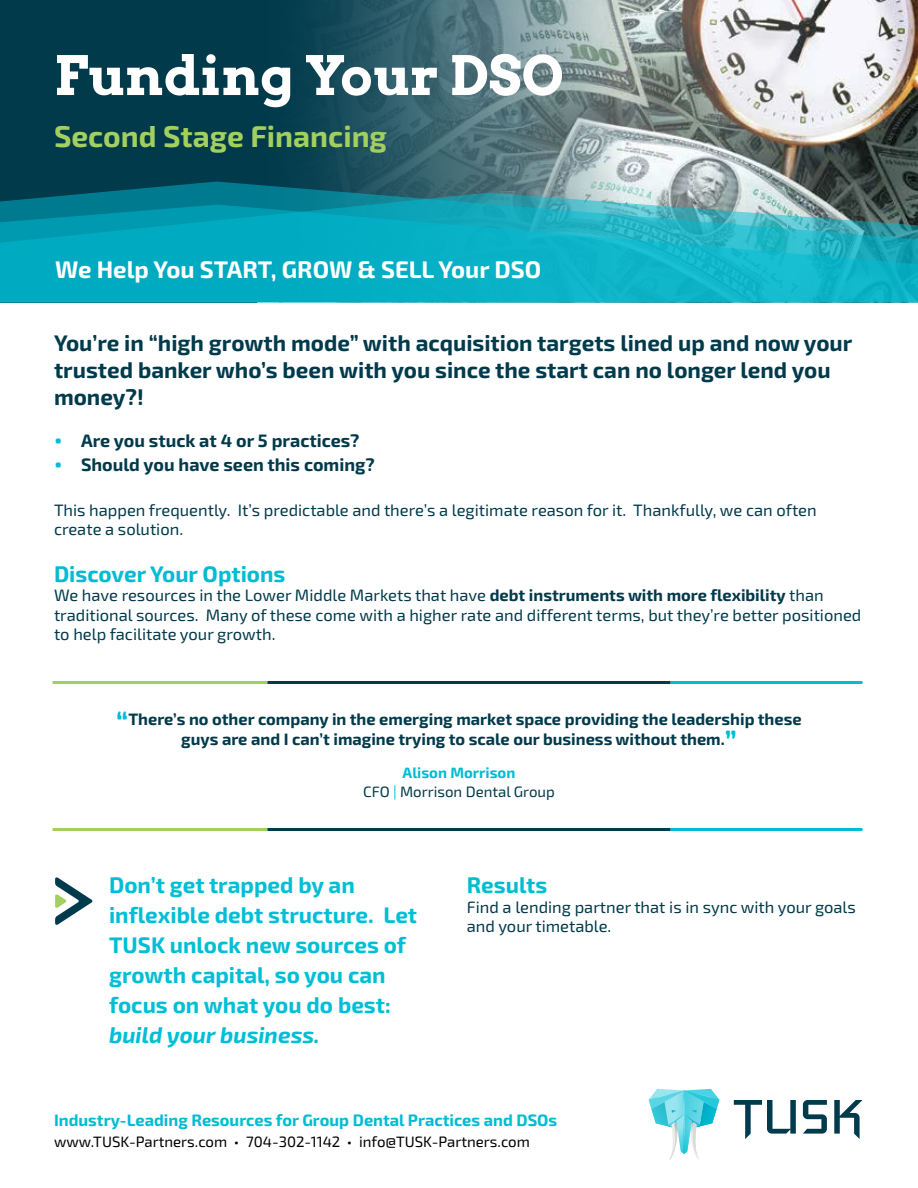
<style>
.page{position:relative;width:918px;height:1188px;background:#fff}
.page>*{position:absolute;margin:0;border:0;box-sizing:border-box;transform-origin:0 0}
.t1{font:700 54px "Arvo";color:#fff}
.t2{font:700 30px "Exo 2";color:#a3cf60}
.t3{font:700 24px "Exo 2";color:#fff}
.t4{font:700 22.5px/27px "Exo 2";color:#003a4b}
.t5{font:700 22.5px/30px "Exo 2";color:#00bed6}
.t6{font:700 22.5px "Exo 2";color:#00bcd3}
.t7{font:italic 700 22.5px "Exo 2";color:#00bed6}
.t8{font:700 18px "Exo 2";color:#003a4b}
.t9{font:16.5px/19.5px "Exo 2";color:#003a4b}
.t10{font:700 16.5px/19.5px "Exo 2";color:#003a4b;text-align:center}
.t11{font:700 16.5px "Exo 2";color:#00bcd3}
.t12{font:15px "Exo 2";color:#000}
.t13{font:15px/19.5px "Exo 2";color:#003a4b;text-align:center}
.s1{font-size:22.5px;color:#00bcd3}
.s2{font-weight:700}
.s3{font-size:30px;color:#00bcd3}
.s4{font-weight:700;color:#00bcd3}
.s5{color:#00bcd3}
</style>
<div class="page">
<svg style="left:734px;top:1100px;width:62px;height:39px"></svg>
<svg style="left:803px;top:1100px;width:24px;height:34px"></svg>
<svg style="left:834px;top:1100px;width:29px;height:39px"></svg>
<svg style="left:649px;top:1089px;width:70px;height:70px"></svg>
<img style="left:622px;top:0;width:296px;height:182px">
<svg style="left:257px;top:0;width:365px;height:182px;background:#466d77"></svg>
<div style="left:0;top:0;width:257px;height:302px;background:#003a4b"></div>
<svg style="left:0;top:182px;width:918px;height:23px;background:#44818b"></svg>
<svg style="left:0;top:205px;width:918px;height:97px;background:#10abbf"></svg>
<hr style="left:670px;top:681px;width:193px;height:3px;background:#00bcd3">
<hr style="left:267px;top:681px;width:403px;height:3px;background:#003b4d">
<hr style="left:53px;top:681px;width:214px;height:3px;background:#a3cf60">
<hr style="left:670px;top:828px;width:193px;height:3px;background:#00bcd3">
<hr style="left:267px;top:828px;width:403px;height:3px;background:#003b4d">
<hr style="left:53px;top:828px;width:214px;height:3px;background:#a3cf60">
<svg style="left:55px;top:877px;width:38px;height:48px"></svg>
<h1 class="t1" style="left:54px;top:42px;width:512px">Funding Your DSO</h1>
<h2 class="t2" style="left:54px;top:118px;width:335px">Second Stage Financing</h2>
<h3 class="t3" style="left:55px;top:255px;width:487px">We Help You START, GROW &amp; SELL Your DSO</h3>
<h3 class="t4" style="left:54px;top:330px;width:800px">You’re in “high growth mode” with acquisition targets lined up and now your trusted banker who’s been with you since the start can no longer lend you money?!</h3>
<p class="t8" style="left:54px;top:429px;width:307px"><span class="s1">•</span> Are you stuck at 4 or 5 practices?</p>
<p class="t8" style="left:54px;top:453px;width:322px"><span class="s1">•</span> Should you have seen this coming?</p>
<p class="t9" style="left:54px;top:500px;width:764px">This happen frequently. It’s predictable and there’s a legitimate reason for it. Thankfully, we can often create a solution.</p>
<h3 class="t6" style="left:54px;top:560px;width:233px">Discover Your Options</h3>
<p class="t9" style="left:54px;top:586px;width:809px">We have resources in the Lower Middle Markets that have <span class="s2">debt instruments with more flexibility</span> than traditional sources. Many of these come with a higher rate and different terms, but they’re better positioned to help facilitate your growth.</p>
<p class="t10" style="left:116px;top:710px;width:687px"><span class="s3">“</span>There’s no other company in the emerging market space providing the leadership these guys are and I can’t imagine trying to scale our business without them.<span class="s3">”</span></p>
<p class="t13" style="left:363px;top:763px;width:193px"><span class="s4">Alison Morrison<br></span>CFO <span class="s5">|</span> Morrison Dental Group</p>
<h3 class="t5" style="left:109px;top:871px;width:310px">Don’t get trapped by an inflexible debt structure. Let<br>TUSK unlock new sources of growth capital, so you can focus on what you do best:</h3>
<h3 class="t7" style="left:109px;top:1022px;width:212px">build your business.</h3>
<h3 class="t6" style="left:467px;top:872px;width:82px">Results</h3>
<p class="t9" style="left:467px;top:897px;width:390px">Find a lending partner that is in sync with your goals and your timetable.</p>
<p class="t11" style="left:54px;top:1110px;width:505px">Industry-Leading Resources for Group Dental Practices and DSOs</p>
<p class="t12" style="left:54px;top:1133px;width:477px">www.TUSK-Partners.com • 704-302-1142 • info@TUSK-Partners.com</p>
</div>
